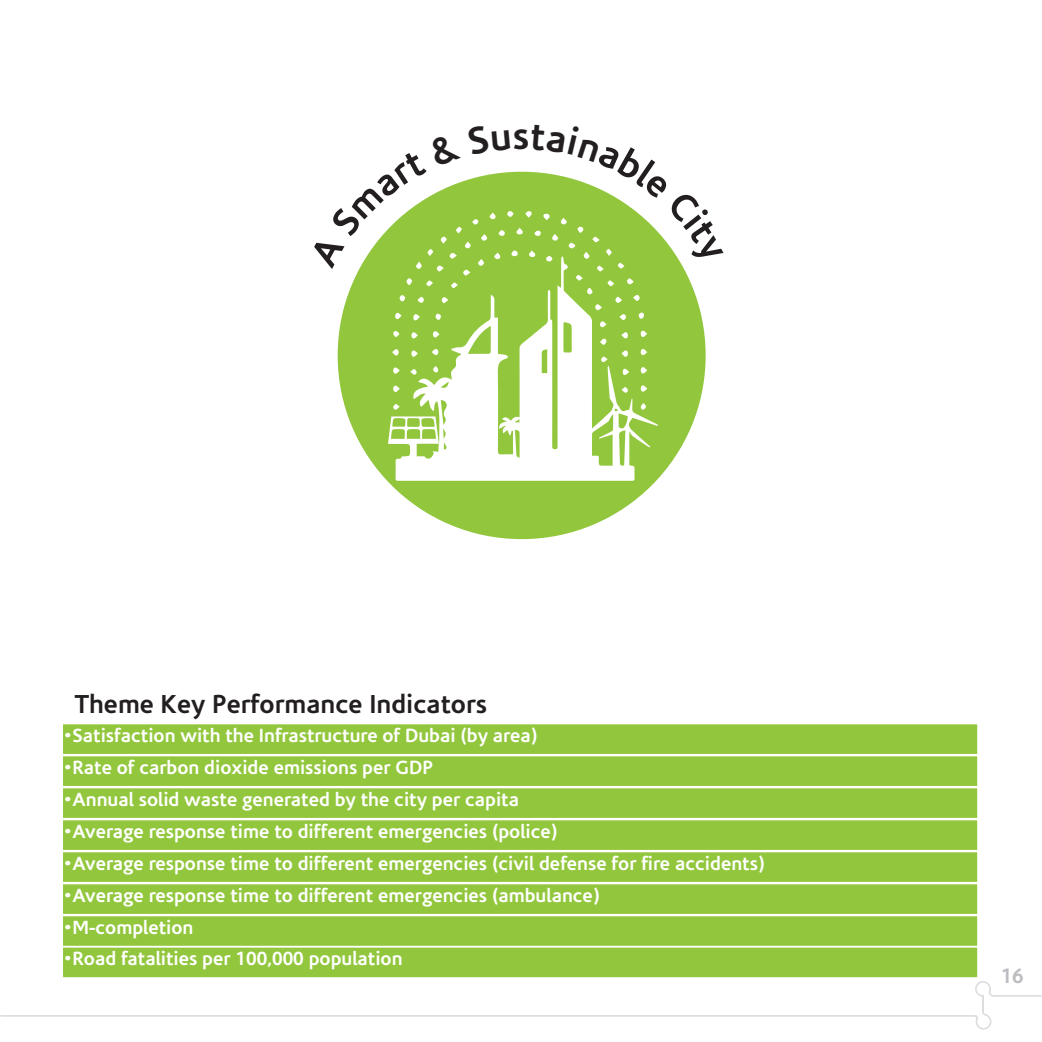
<style>
.page{position:relative;width:1042px;height:1042px;background:#fff}
.page>*{position:absolute;margin:0;border:0;box-sizing:border-box;transform-origin:0 0}
.t1{font:700 38.5px "Corisande";color:#231f20}
.t2{font:700 26.25px "Corisande";color:#231f20}
.t3{font:700 21px "Corisande";color:#bcbdc0}
.t4{font:700 19.25px "Corisande";color:#fff}
</style>
<div class="page">
<div style="left:338px;top:172px;width:367px;height:367px;background:#92c73d;border-radius:50%"></div>
<svg style="left:388px;top:256px;width:270px;height:225px"></svg>
<svg style="left:525px;top:211px;width:7px;height:7px"></svg>
<svg style="left:433px;top:331px;width:6px;height:7px"></svg>
<svg style="left:600px;top:338px;width:7px;height:7px"></svg>
<svg style="left:641px;top:367px;width:6px;height:7px"></svg>
<svg style="left:393px;top:385px;width:7px;height:7px"></svg>
<svg style="left:621px;top:332px;width:7px;height:7px"></svg>
<svg style="left:640px;top:330px;width:7px;height:7px"></svg>
<svg style="left:607px;top:280px;width:7px;height:6px"></svg>
<svg style="left:451px;top:282px;width:7px;height:6px"></svg>
<svg style="left:392px;top:349px;width:7px;height:7px"></svg>
<svg style="left:595px;top:304px;width:7px;height:6px"></svg>
<svg style="left:395px;top:313px;width:7px;height:6px"></svg>
<svg style="left:641px;top:385px;width:6px;height:7px"></svg>
<svg style="left:393px;top:367px;width:7px;height:7px"></svg>
<svg style="left:633px;top:295px;width:7px;height:6px"></svg>
<div style="left:511px;top:250px;width:7px;height:6px;background:#fff;border-radius:50%"></div>
<svg style="left:597px;top:265px;width:7px;height:7px"></svg>
<svg style="left:516px;top:228px;width:7px;height:6px"></svg>
<svg style="left:575px;top:275px;width:8px;height:6px"></svg>
<svg style="left:626px;top:278px;width:8px;height:7px"></svg>
<svg style="left:587px;top:288px;width:6px;height:6px"></svg>
<svg style="left:418px;top:297px;width:6px;height:6px"></svg>
<svg style="left:442px;top:297px;width:6px;height:6px"></svg>
<svg style="left:639px;top:312px;width:5px;height:7px"></svg>
<svg style="left:600px;top:321px;width:6px;height:6px"></svg>
<svg style="left:411px;top:332px;width:7px;height:7px"></svg>
<svg style="left:399px;top:295px;width:6px;height:7px"></svg>
<svg style="left:431px;top:349px;width:7px;height:6px"></svg>
<svg style="left:615px;top:297px;width:7px;height:6px"></svg>
<svg style="left:435px;top:313px;width:6px;height:7px"></svg>
<svg style="left:641px;top:349px;width:6px;height:6px"></svg>
<svg style="left:393px;top:331px;width:6px;height:6px"></svg>
<svg style="left:623px;top:368px;width:6px;height:7px"></svg>
<svg style="left:413px;top:314px;width:7px;height:7px"></svg>
<svg style="left:619px;top:314px;width:7px;height:6px"></svg>
<svg style="left:621px;top:350px;width:7px;height:7px"></svg>
<svg style="left:411px;top:350px;width:7px;height:7px"></svg>
<svg style="left:393px;top:404px;width:7px;height:6px"></svg>
<svg style="left:640px;top:403px;width:6px;height:7px"></svg>
<svg style="left:433px;top:366px;width:5px;height:7px"></svg>
<svg style="left:601px;top:356px;width:6px;height:6px"></svg>
<svg style="left:410px;top:369px;width:7px;height:6px"></svg>
<svg style="left:621px;top:387px;width:7px;height:6px"></svg>
<div style="left:62px;top:723px;width:916px;height:32px;background:#92c73d"></div>
<div style="left:61px;top:722px;width:918px;height:33px;border:2px solid #fff"></div>
<div style="left:62px;top:755px;width:916px;height:32px;background:#92c73d"></div>
<div style="left:61px;top:754px;width:918px;height:34px;border:2px solid #fff"></div>
<div style="left:62px;top:787px;width:916px;height:32px;background:#92c73d"></div>
<div style="left:61px;top:786px;width:918px;height:33px;border:2px solid #fff"></div>
<div style="left:62px;top:819px;width:916px;height:32px;background:#92c73d"></div>
<div style="left:61px;top:818px;width:918px;height:33px;border:2px solid #fff"></div>
<div style="left:62px;top:851px;width:916px;height:32px;background:#92c73d"></div>
<div style="left:61px;top:850px;width:918px;height:33px;border:2px solid #fff"></div>
<div style="left:62px;top:883px;width:916px;height:32px;background:#92c73d"></div>
<div style="left:61px;top:882px;width:918px;height:33px;border:2px solid #fff"></div>
<div style="left:62px;top:915px;width:916px;height:32px;background:#92c73d"></div>
<div style="left:61px;top:914px;width:918px;height:33px;border:2px solid #fff"></div>
<div style="left:62px;top:947px;width:916px;height:31px;background:#92c73d"></div>
<div style="left:61px;top:946px;width:918px;height:33px;border:2px solid #fff"></div>
<svg style="left:0;top:981px;width:1042px;height:48px"></svg>
<svg style="left:531px;top:172px;width:153px;height:97px"></svg>
<svg style="left:351px;top:172px;width:162px;height:113px"></svg>
<p class="t1" style="left:513px;top:114px;width:18px">s</p>
<p class="t2" style="left:75px;top:689px;width:414px">Theme Key Performance Indicators</p>
<p class="t4" style="left:63px;top:724px;width:475px">•Satisfaction with the Infrastructure of Dubai (by area(</p>
<p class="t4" style="left:63px;top:756px;width:372px">•Rate of carbon dioxide emissions per GDP</p>
<p class="t4" style="left:63px;top:788px;width:457px">•Annual solid waste generated by the city per capita</p>
<p class="t4" style="left:63px;top:820px;width:496px">•Average response time to different emergencies (police(</p>
<p class="t4" style="left:63px;top:852px;width:703px">•Average response time to different emergencies (civil defense for fire accidents(</p>
<p class="t4" style="left:63px;top:884px;width:538px">•Average response time to different emergencies (ambulance(</p>
<p class="t4" style="left:63px;top:916px;width:132px">M• -completion</p>
<p class="t4" style="left:63px;top:947px;width:341px">•Road fatalities per 100,000 population</p>
<p class="t3" style="left:1000px;top:963px;width:25px">16</p>
</div>
